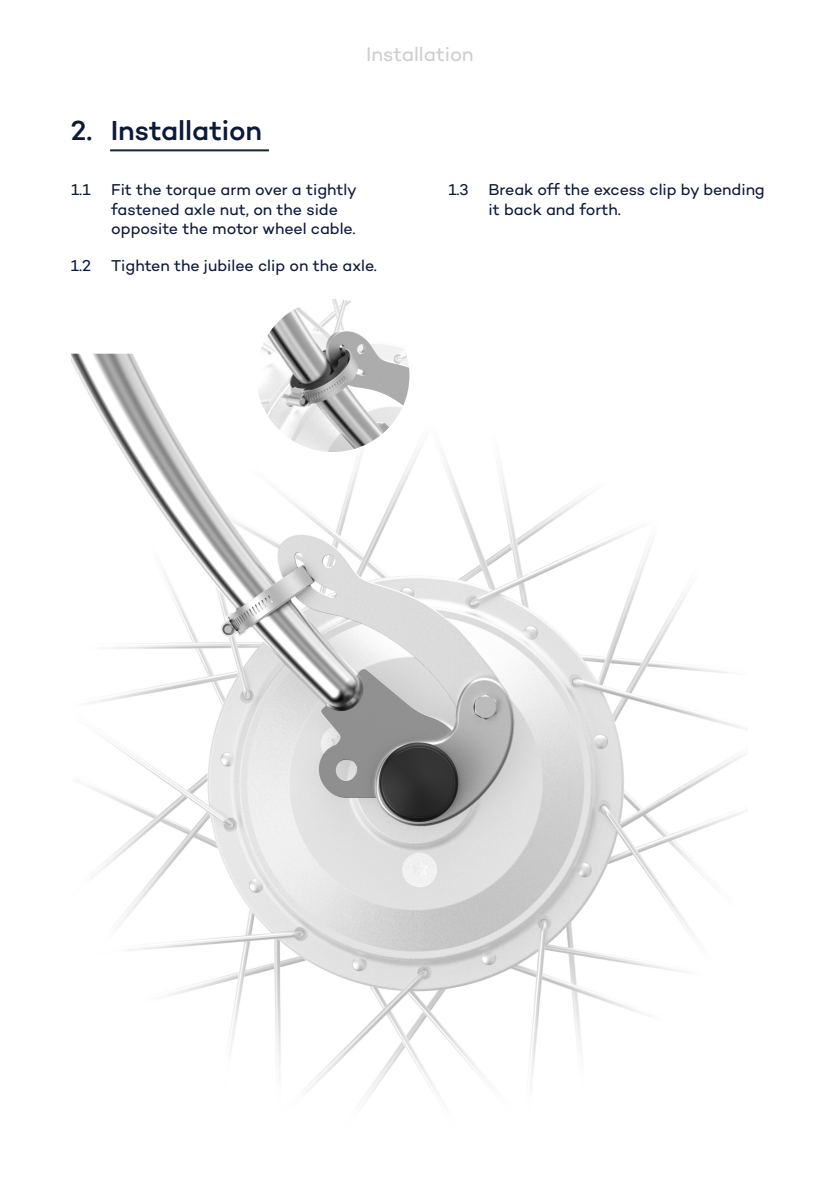
<style>
.page{position:relative;width:840px;height:1191px;background:#fff}
.page>*{position:absolute;margin:0;border:0;box-sizing:border-box;transform-origin:0 0}
.t1{font:500 28px "Campton";color:#0d193a}
.t2{font:20px "Campton";letter-spacing:-.005em;color:#cdced0}
.t3{font:16px/19.2px "Campton";letter-spacing:-.005em;color:#0d193a}
</style>
<div class="page">
<img style="left:71px;top:309px;width:671px;height:792px">
<hr style="left:110px;top:149px;width:159px;height:2px;background:#1a2138">
<img style="left:256px;top:299px;width:153px;height:153px;border-radius:77px">
<p class="t1" style="left:71px;top:113px;width:23px">2.</p>
<p class="t1" style="left:111px;top:113px;width:153px">Installation</p>
<p class="t2" style="left:366px;top:42px;width:109px">Installation</p>
<p class="t3" style="left:71px;top:180px;width:21px">1.1</p>
<p class="t3" style="left:111px;top:180px;width:247px">Fit the torque arm over a tightly</p>
<p class="t3" style="left:111px;top:199px;width:228px">fastened axle nut, on the side</p>
<p class="t3" style="left:111px;top:218px;width:245px">opposite the motor wheel cable.</p>
<p class="t3" style="left:71px;top:255px;width:22px">1.2</p>
<p class="t3" style="left:111px;top:255px;width:267px">Tighten the jubilee clip on the axle.</p>
<p class="t3" style="left:448px;top:180px;width:22px">1.3</p>
<p class="t3" style="left:488px;top:180px;width:278px">Break off the excess clip by bending it back and forth.</p>
</div>
